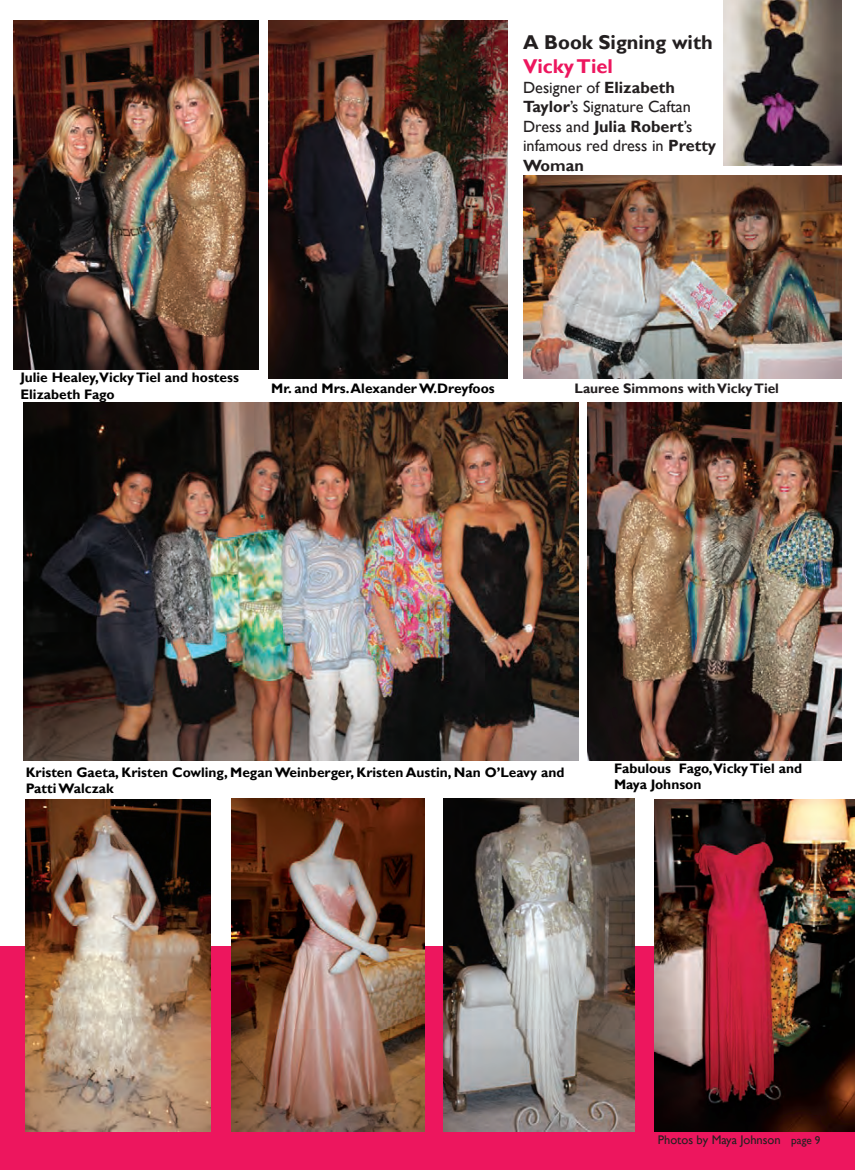
<style>
.page{position:relative;width:855px;height:1170px;background:#fff}
.page>*{position:absolute;margin:0;border:0;box-sizing:border-box;transform-origin:0 0}
.t1{font:700 20px "Gill Sans";color:#231f20}
.t2{font:700 20px "Gill Sans";color:#ed165e}
.t3{font:16.25px/19.5px "Gill Sans";color:#231f20}
.t4{font:700 13.75px/16.5px "Gill Sans";color:#000001}
.t5{font:700 13.75px "Gill Sans";color:#231f20}
.t6{font:12.5px "Gill Sans";color:#231f20}
.t7{font:11.25px "Gill Sans";color:#231f20}
.s1{font-weight:700}
</style>
<div class="page">
<div style="left:0;top:947px;width:855px;height:223px;background:#ed165e"></div>
<img style="left:523px;top:175px;width:318px;height:203px">
<img style="left:26px;top:799px;width:185px;height:332px">
<img style="left:232px;top:798px;width:193px;height:333px">
<img style="left:444px;top:799px;width:190px;height:332px">
<img style="left:655px;top:799px;width:200px;height:332px">
<img style="left:268px;top:20px;width:239px;height:359px">
<img style="left:24px;top:403px;width:554px;height:358px">
<img style="left:13px;top:20px;width:245px;height:350px">
<img style="left:587px;top:403px;width:254px;height:358px">
<img style="left:724px;top:0;width:117px;height:165px">
<p class="t1" style="left:523px;top:30px;width:191px">A Book Signing with</p>
<p class="t2" style="left:523px;top:54px;width:91px">Vicky Tiel</p>
<p class="t3" style="left:523px;top:78px;width:153px">Designer of <span class="s1">Elizabeth</span></p>
<p class="t3" style="left:523px;top:97px;width:195px"><span class="s1">Taylor</span>’s Signature Caftan<br>Dress and <span class="s1">Julia Robert</span>’s infamous red dress in <span class="s1">Pretty<br>Woman</span></p>
<p class="t4" style="left:21px;top:370px;width:220px">Julie Healey,Vicky Tiel and hostess<br>Elizabeth Fago</p>
<p class="t4" style="left:271px;top:380px;width:225px">Mr. and Mrs. Alexander W.Dreyfoos</p>
<p class="t5" style="left:575px;top:380px;width:206px">Lauree Simmons with Vicky Tiel</p>
<p class="t4" style="left:26px;top:764px;width:540px">Kristen Gaeta, Kristen Cowling, Megan Weinberger, Kristen Austin, Nan O’Leavy and<br>Patti Walczak</p>
<p class="t4" style="left:614px;top:760px;width:190px">Fabulous Fago,Vicky Tiel and</p>
<p class="t4" style="left:614px;top:777px;width:89px">Maya Johnson</p>
<p class="t6" style="left:658px;top:1132px;width:125px">Photos by Maya Johnson</p>
<p class="t7" style="left:791px;top:1134px;width:31px">page 9</p>
</div>
